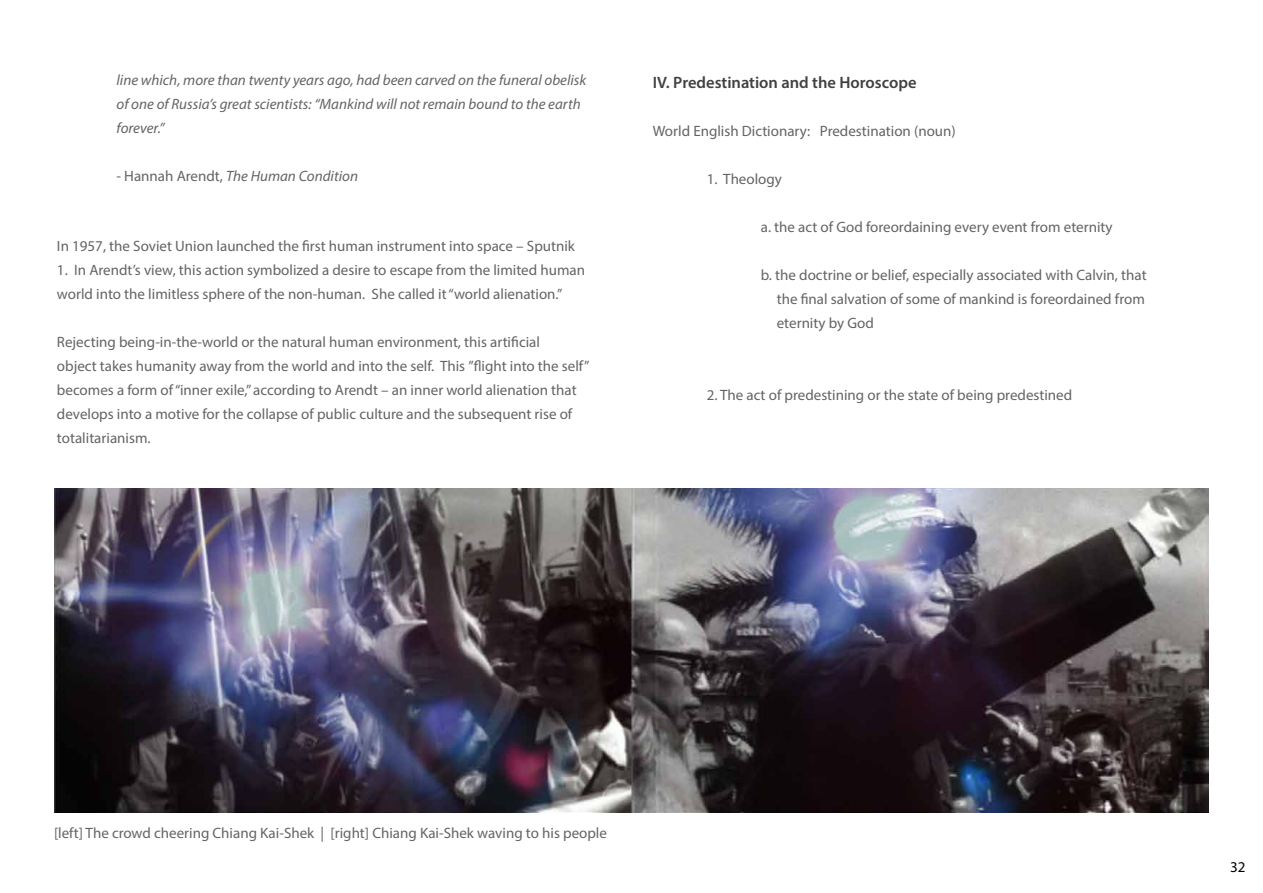
<style>
.page{position:relative;width:1263px;height:893px;background:#fff}
.page>*{position:absolute;margin:0;border:0;box-sizing:border-box;transform-origin:0 0}
.t1{font:600 16.5px "Myriad Pro";color:#414042}
.t2{font:15px/24px "Myriad Pro";color:#636466}
.t3{font:italic 15px/24px "Myriad Pro";color:#636466}
.t4{font:15px "Myriad Pro";color:#000}
.s1{font-style:normal}
</style>
<div class="page">
<img style="left:54px;top:489px;width:1155px;height:324px">
<p class="t3" style="left:117px;top:68px;width:471px">line which, more than twenty years ago, had been carved on the funeral obelisk of one of Russia’s great scientists: “Mankind will not remain bound to the earth forever.”</p>
<p class="t3" style="left:117px;top:164px;width:243px"><span class="s1">- Hannah Arendt,</span> The Human Condition</p>
<p class="t2" style="left:57px;top:234px;width:519px">In 1957, the Soviet Union launched the first human instrument into space – Sputnik</p>
<p class="t2" style="left:57px;top:258px;width:530px">1. In Arendt’s view, this action symbolized a desire to escape from the limited human world into the limitless sphere of the non-human. She called it “world alienation.”</p>
<p class="t2" style="left:57px;top:330px;width:534px">Rejecting being-in-the-world or the natural human environment, this artificial<br>object takes humanity away from the world and into the self. This ”flight into the self” becomes a form of “inner exile,” according to Arendt – an inner world alienation that develops into a motive for the collapse of public culture and the subsequent rise of totalitarianism.</p>
<p class="t1" style="left:653px;top:72px;width:265px">IV. Predestination and the Horoscope</p>
<p class="t2" style="left:653px;top:118px;width:304px">World English Dictionary: Predestination (noun)</p>
<p class="t2" style="left:707px;top:166px;width:77px">1. Theology</p>
<p class="t2" style="left:761px;top:214px;width:353px">a. the act of God foreordaining every event from eternity</p>
<p class="t2" style="left:777px;top:262px;width:371px;text-indent:-16px">b. the doctrine or belief, especially associated with Calvin, that the final salvation of some of mankind is foreordained from eternity by God</p>
<p class="t2" style="left:707px;top:382px;width:367px">2. The act of predestining or the state of being predestined</p>
<p class="t2" style="left:54px;top:821px;width:554px">[left] The crowd cheering Chiang Kai-Shek | [right] Chiang Kai-Shek waving to his people</p>
<p class="t4" style="left:1230px;top:858px;width:17px">32</p>
</div>
